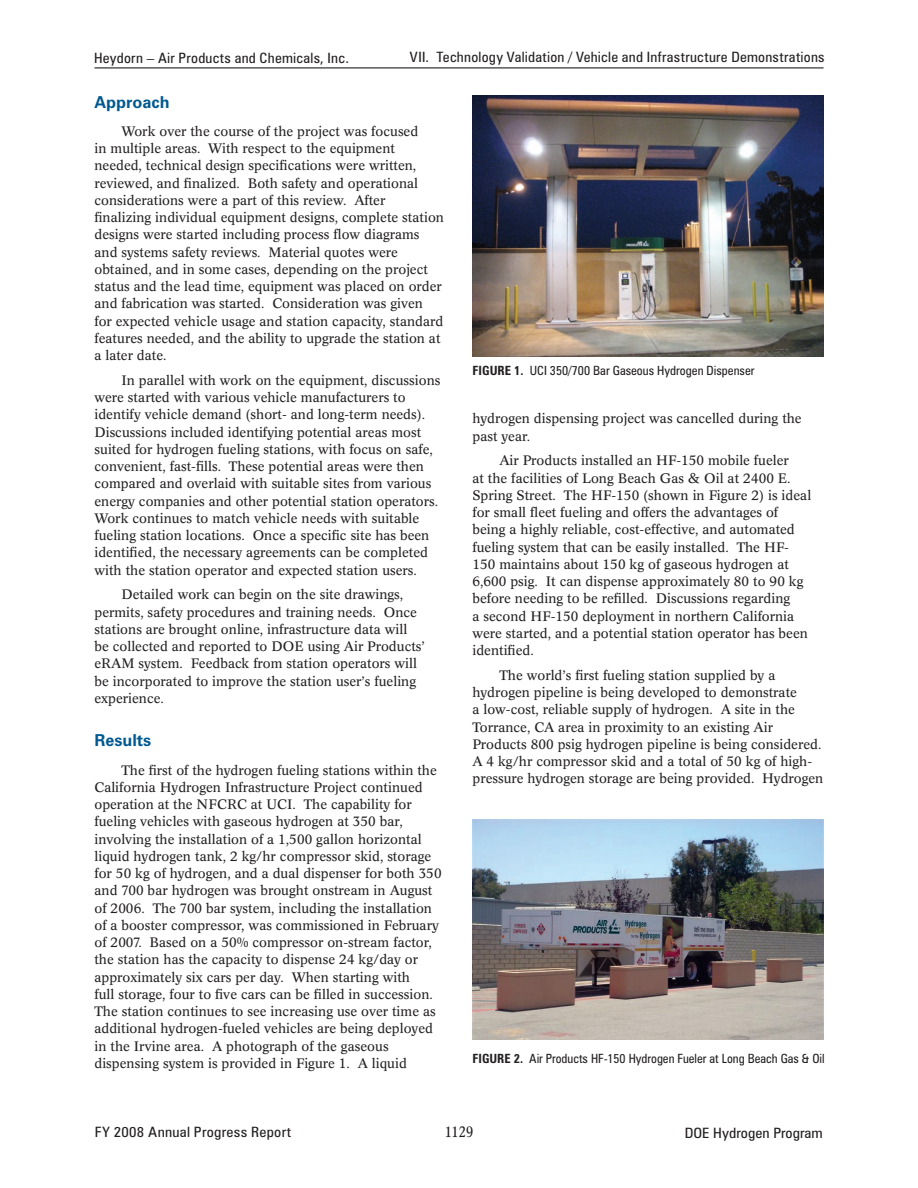
<style>
.page{position:relative;width:918px;height:1188px;background:#fff}
.page>*{position:absolute;margin:0;border:0;box-sizing:border-box;transform-origin:0 0}
._1_RptObjHead{font:700 16.5px "Zurich BT";color:#005990}
.t1{font:condensed 15px "Concorde BE";color:#231f20}
._11_Header_R{font:condensed 14.25px "Zurich BT";letter-spacing:.015em;color:#231f20;scale:1.05 1}
._11_Header_R-2{font:condensed 14.25px "Zurich BT";letter-spacing:.015em;color:#231f20;scale:1.08 1}
._11_Header_L{font:condensed 14.25px "Zurich BT";letter-spacing:.015em;color:#231f20;scale:1.05 1}
._1_Body_text{font:13.5px/17.2px "Concorde BE";color:#231f20}
._1_FigureTitle{font:condensed 12.75px "Zurich BT";color:#231f20}
.s1{font-weight:700}
</style>
<div class="page">
<hr style="left:94px;top:67px;width:730px;height:1px;background:#231f20">
<img style="left:472px;top:95px;width:351px;height:262px">
<img style="left:472px;top:820px;width:352px;height:220px">
<p class="_11_Header_L" style="left:94px;top:49px;width:244px">Heydorn – Air Products and Chemicals, Inc.</p>
<p class="_11_Header_R" style="left:410px;top:49px;width:396px">VII. Technology Validation / Vehicle and Infrastructure Demonstrations</p>
<p class="_1_RptObjHead" style="left:94px;top:92px;width:77px">Approach</p>
<p class="_1_Body_text" style="left:94px;top:123px;width:351px;text-indent:27px">Work over the course of the project was focused<br>in multiple areas. With respect to the equipment needed, technical design specifications were written, reviewed, and finalized. Both safety and operational considerations were a part of this review. After finalizing individual equipment designs, complete station designs were started including process flow diagrams and systems safety reviews. Material quotes were obtained, and in some cases, depending on the project status and the lead time, equipment was placed on order and fabrication was started. Consideration was given<br>for expected vehicle usage and station capacity, standard features needed, and the ability to upgrade the station at a later date.</p>
<p class="_1_Body_text" style="left:94px;top:372px;width:347px;text-indent:27px">In parallel with work on the equipment, discussions were started with various vehicle manufacturers to identify vehicle demand (short- and long-term needs).<br>Discussions included identifying potential areas most suited for hydrogen fueling stations, with focus on safe, convenient, fast-fills. These potential areas were then compared and overlaid with suitable sites from various energy companies and other potential station operators.<br>Work continues to match vehicle needs with suitable fueling station locations. Once a specific site has been identified, the necessary agreements can be completed with the station operator and expected station users.</p>
<p class="_1_Body_text" style="left:94px;top:586px;width:332px;text-indent:27px">Detailed work can begin on the site drawings, permits, safety procedures and training needs. Once stations are brought online, infrastructure data will be collected and reported to DOE using Air Products’ eRAM system. Feedback from station operators will be incorporated to improve the station user’s fueling experience.</p>
<p class="_1_RptObjHead" style="left:94px;top:731px;width:58px">Results</p>
<p class="_1_Body_text" style="left:94px;top:761px;width:349px;text-indent:27px">The first of the hydrogen fueling stations within the California Hydrogen Infrastructure Project continued operation at the NFCRC at UCI. The capability for fueling vehicles with gaseous hydrogen at 350 bar, involving the installation of a 1,500 gallon horizontal liquid hydrogen tank, 2 kg/hr compressor skid, storage for 50 kg of hydrogen, and a dual dispenser for both 350 and 700 bar hydrogen was brought onstream in August of 2006. The 700 bar system, including the installation of a booster compressor, was commissioned in February of 2007. Based on a 50% compressor on-stream factor, the station has the capacity to dispense 24 kg/day or approximately six cars per day. When starting with<br>full storage, four to five cars can be filled in succession.<br>The station continues to see increasing use over time as additional hydrogen-fueled vehicles are being deployed in the Irvine area. A photograph of the gaseous dispensing system is provided in Figure 1. A liquid</p>
<p class="_1_FigureTitle" style="left:472px;top:363px;width:283px"><span class="s1">FIGURE 1.</span> UCI 350/700 Bar Gaseous Hydrogen Dispenser</p>
<p class="_1_Body_text" style="left:472px;top:410px;width:331px">hydrogen dispensing project was cancelled during the past year.</p>
<p class="_1_Body_text" style="left:472px;top:452px;width:340px;text-indent:27px">Air Products installed an HF-150 mobile fueler<br>at the facilities of Long Beach Gas &amp; Oil at 2400 E.<br>Spring Street. The HF-150 (shown in Figure 2) is ideal for small fleet fueling and offers the advantages of being a highly reliable, cost-effective, and automated fueling system that can be easily installed. The HF-150 maintains about 150 kg of gaseous hydrogen at 6,600 psig. It can dispense approximately 80 to 90 kg before needing to be refilled. Discussions regarding<br>a second HF-150 deployment in northern California were started, and a potential station operator has been identified.</p>
<p class="_1_Body_text" style="left:472px;top:667px;width:352px;text-indent:27px">The world’s first fueling station supplied by a hydrogen pipeline is being developed to demonstrate<br>a low-cost, reliable supply of hydrogen. A site in the Torrance, CA area in proximity to an existing Air Products 800 psig hydrogen pipeline is being considered.<br>A 4 kg/hr compressor skid and a total of 50 kg of high&shy;pressure hydrogen storage are being provided. Hydrogen</p>
<p class="_1_FigureTitle" style="left:472px;top:1051px;width:354px"><span class="s1">FIGURE 2.</span> Air Products HF-150 Hydrogen Fueler at Long Beach Gas &amp; Oil</p>
<p class="_11_Header_R-2" style="left:95px;top:1124px;width:184px">FY 2008 Annual Progress Report</p>
<p class="t1" style="left:445px;top:1123px;width:30px">1129</p>
<p class="_11_Header_R-2" style="left:685px;top:1124px;width:129px">DOE Hydrogen Program</p>
</div>
